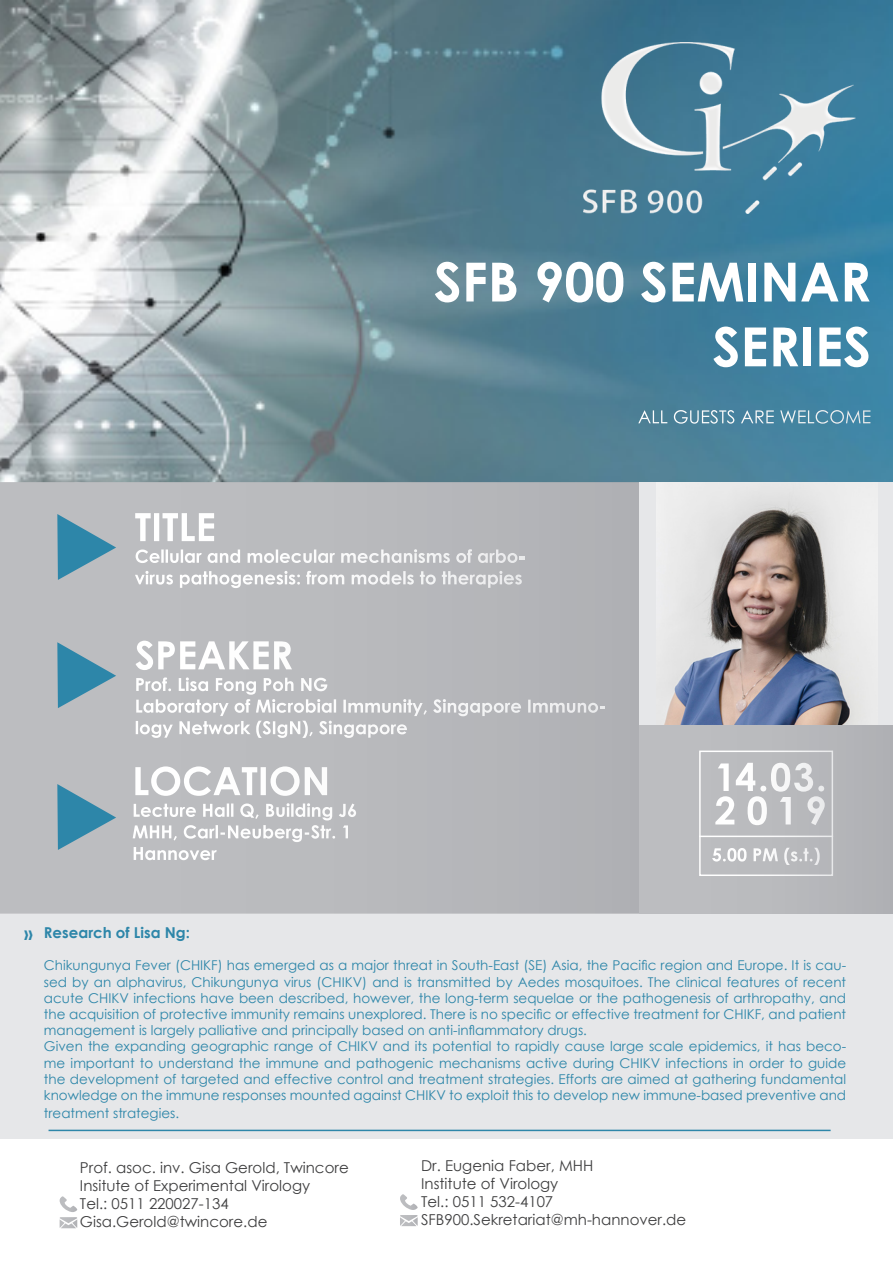
<style>
.page{position:relative;width:893px;height:1263px;background:#fff}
.page>*{position:absolute;margin:0;border:0;box-sizing:border-box;transform-origin:0 0}
.t1{font:700 54px/64.8px "Century Gothic";color:#fff;text-align:right}
.t2{font:700 39px "Century Gothic";color:#fff}
.t3{font:700 38.25px/33.5px "Century Gothic";letter-spacing:.185em;color:#fff}
.t4{font:700 18px/21.6px "Century Gothic";color:#fff}
.t5{font:18px "Century Gothic";color:#fff}
.t6{font:700 18px "Century Gothic";color:#2d86a9}
.t7{font:15px/18px "Century Gothic";color:#3e3e3f}
.t8{font:700 15px "Century Gothic";color:#2d86a9}
.t9{font:13.5px/16.2px "Century Gothic";color:#2d86a9}
</style>
<div class="page">
<div style="left:0;top:914px;width:893px;height:224px;background:#e6e7e9"></div>
<img style="left:0;top:0;width:893px;height:482px">
<svg style="left:0;top:482px;width:639px;height:432px;background:#b7b8bc"></svg>
<div style="left:639px;top:724px;width:254px;height:190px;background:#babbbe"></div>
<svg style="left:59px;top:1196px;width:18px;height:32px"></svg>
<svg style="left:400px;top:1194px;width:18px;height:32px"></svg>
<svg style="left:57px;top:514px;width:59px;height:66px;background:#75a1b4"></svg>
<svg style="left:57px;top:642px;width:59px;height:66px;background:#75a1b4"></svg>
<svg style="left:57px;top:784px;width:59px;height:66px;background:#75a1b4"></svg>
<div style="left:639px;top:482px;width:254px;height:242px;background:#e6e7e9"></div>
<img style="left:657px;top:501px;width:221px;height:223px">
<hr style="left:49px;top:1130px;width:782px;height:1px;background:#2d86a9">
<div style="left:699px;top:750px;width:134px;height:126px;border:2px solid #fff"></div>
<hr style="left:699px;top:836px;width:134px;height:1px;background:#fff">
<img style="left:583px;top:43px;width:273px;height:170px">
<h1 class="t1" style="left:434px;top:247px;width:439px">SFB 900 SEMINAR<br>SERIES</h1>
<h3 class="t5" style="left:638px;top:404px;width:235px">ALL GUESTS ARE WELCOME</h3>
<h2 class="t2" style="left:135px;top:497px;width:83px">TITLE</h2>
<h3 class="t4" style="left:135px;top:545px;width:392px">Cellular and molecular mechanisms of arbo&shy;virus pathogenesis: from models to therapies</h3>
<h2 class="t2" style="left:135px;top:626px;width:160px">SPEAKER</h2>
<h3 class="t4" style="left:135px;top:673px;width:473px">Prof. Lisa Fong Poh NG<br>Laboratory of Microbial Immunity, Singapore Immuno&shy;logy Network (SIgN), Singapore</h3>
<h2 class="t2" style="left:132px;top:751px;width:200px">LOCATION</h2>
<h3 class="t4" style="left:132px;top:799px;width:226px">Lecture Hall Q, Building J6<br>MHH, Carl-Neuberg-Str. 1<br>Hannover</h3>
<h3 class="t3" style="left:715px;top:759px;width:114px">14.03.<br>2019</h3>
<h3 class="t4" style="left:712px;top:843px;width:110px">5.00 PM (s.t.)</h3>
<h3 class="t6" style="left:24px;top:920px;width:10px">››</h3>
<p class="t8" style="left:44px;top:921px;width:148px">Research of Lisa Ng:</p>
<p class="t9" style="left:44px;top:957px;width:804px">Chikungunya Fever (CHIKF) has emerged as a major threat in South-East (SE) Asia, the Pacific region and Europe. It is cau&shy;sed by an alphavirus, Chikungunya virus (CHIKV) and is transmitted by Aedes mosquitoes. The clinical features of recent acute CHIKV infections have been described, however, the long-term sequelae or the pathogenesis of arthropathy, and the acquisition of protective immunity remains unexplored. There is no specific or effective treatment for CHIKF, and patient management is largely palliative and principally based on anti-inflammatory drugs.<br>Given the expanding geographic range of CHIKV and its potential to rapidly cause large scale epidemics, it has beco&shy;me important to understand the immune and pathogenic mechanisms active during CHIKV infections in order to guide the development of targeted and effective control and treatment strategies. Efforts are aimed at gathering fundamental knowledge on the immune responses mounted against CHIKV to exploit this to develop new immune-based preventive and</p>
<p class="t9" style="left:44px;top:1105px;width:137px">treatment strategies.</p>
<p class="t7" style="left:80px;top:1159px;width:270px">Prof. asoc. inv. Gisa Gerold, Twincore<br>Insitute of Experimental Virology<br>Tel.: 0511 220027-134<br>Gisa.Gerold@twincore.de</p>
<p class="t7" style="left:421px;top:1156px;width:267px">Dr. Eugenia Faber, MHH<br>Institute of Virology<br>Tel.: 0511 532-4107<br>SFB900.Sekretariat@mh-hannover.de</p>
</div>
